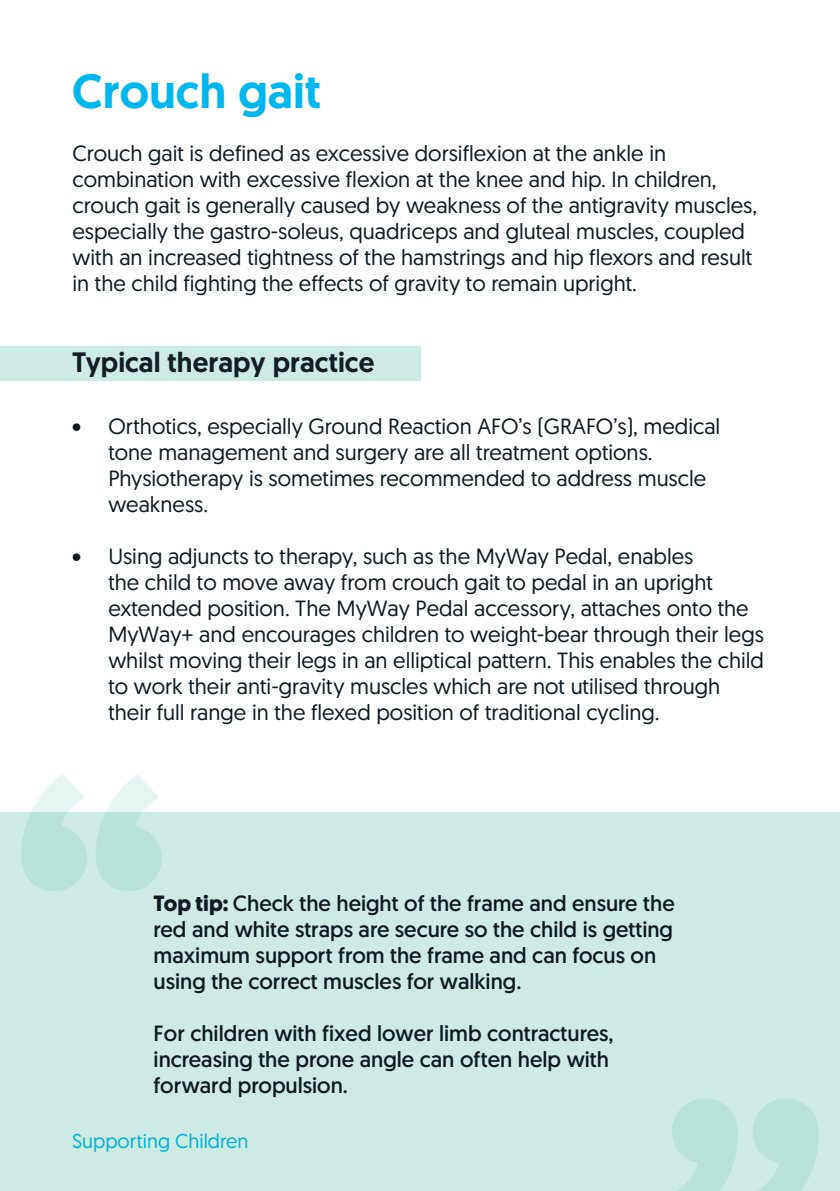
<style>
.page{position:relative;width:840px;height:1191px;background:#fff}
.page>*{position:absolute;margin:0;border:0;box-sizing:border-box;transform-origin:0 0}
.t1{font:500 48px "Geomanist";color:#00b6ef}
.t2{font:500 28px "Geomanist";color:#131d23}
.t3{font:22px/26px "Geomanist";color:#0d1920}
.t4{font:22px/26px "Geomanist";color:#0d1920}
.t5{font:20px "Geomanist";color:#00b6ef}
.s1{font-weight:700}
</style>
<div class="page">
<div style="left:0;top:346px;width:420px;height:34px;background:#cdebe5"></div>
<div style="left:0;top:812px;width:839px;height:379px;background:#cdebe5"></div>
<svg style="left:21px;top:774px;width:141px;height:117px"></svg>
<svg style="left:672px;top:1098px;width:146px;height:93px"></svg>
<p class="t1" style="left:72px;top:59px;width:250px">Crouch gait</p>
<p class="t3" style="left:72px;top:140px;width:685px">Crouch gait is defined as excessive dorsiflexion at the ankle in combination with excessive flexion at the knee and hip. In children, crouch gait is generally caused by weakness of the antigravity muscles, especially the gastro-soleus, quadriceps and gluteal muscles, coupled with an increased tightness of the hamstrings and hip flexors and result in the child fighting the effects of gravity to remain upright.</p>
<p class="t2" style="left:72px;top:344px;width:303px">Typical therapy practice</p>
<p class="t3" style="left:108px;top:412px;width:613px;text-indent:-36px">• Orthotics, especially Ground Reaction AFO’s (GRAFO’s), medical tone management and surgery are all treatment options.<br>Physiotherapy is sometimes recommended to address muscle weakness.</p>
<p class="t3" style="left:108px;top:542px;width:656px;text-indent:-36px">• Using adjuncts to therapy, such as the MyWay Pedal, enables<br>the child to move away from crouch gait to pedal in an upright extended position. The MyWay Pedal accessory, attaches onto the MyWay+ and encourages children to weight-bear through their legs whilst moving their legs in an elliptical pattern. This enables the child to work their anti-gravity muscles which are not utilised through their full range in the flexed position of traditional cycling.</p>
<p class="t4" style="left:153px;top:889px;width:522px"><span class="s1">Top tip:</span> Check the height of the frame and ensure the red and white straps are secure so the child is getting maximum support from the frame and can focus on using the correct muscles for walking.</p>
<p class="t4" style="left:153px;top:1019px;width:461px">For children with fixed lower limb contractures, increasing the prone angle can often help with forward propulsion.</p>
<p class="t5" style="left:72px;top:1128px;width:178px">Supporting Children</p>
</div>
